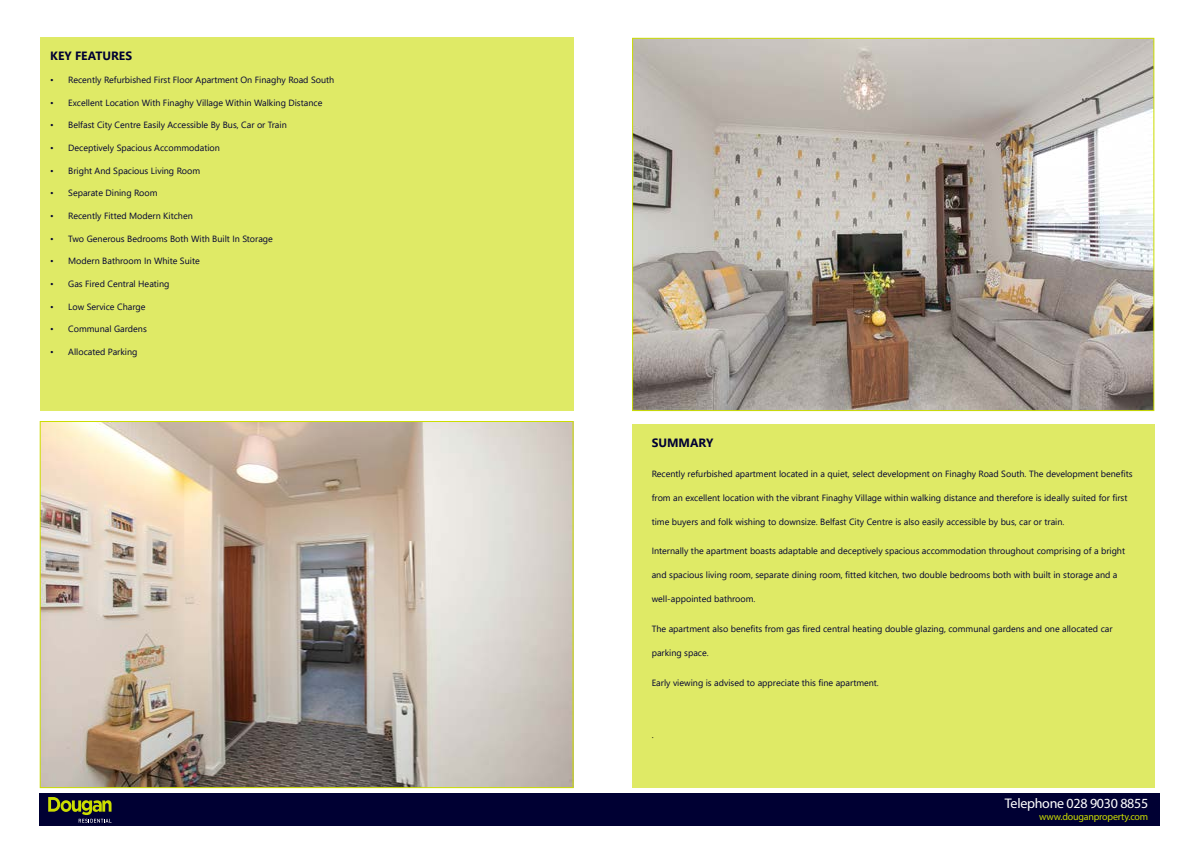
<style>
.page{position:relative;width:1191px;height:842px;background:#fff}
.page>*{position:absolute;margin:0;border:0;box-sizing:border-box;transform-origin:0 0}
.t1{font:14px "Myriad Pro";letter-spacing:-.02em;color:#fff}
.t2{font:700 12px "Segoe UI";color:#003}
.t3{font:10px "Myriad Pro";letter-spacing:-.02em;color:#cbdd00}
.t4{font:9px "Segoe UI";color:#003}
.t5{font:9px "Segoe UI";color:#000}
</style>
<div class="page">
<img style="left:42px;top:423px;width:529px;height:363px">
<img style="left:634px;top:40px;width:518px;height:369px">
<div style="left:40px;top:794px;width:1119px;height:32px;background:#003"></div>
<svg style="left:48px;top:797px;width:63px;height:26px"></svg>
<div style="left:40px;top:38px;width:533px;height:373px;background:#dfea66"></div>
<div style="left:632px;top:424px;width:522px;height:364px;background:#dfea66"></div>
<h2 class="t2" style="left:50px;top:45px;width:83px">KEY FEATURES</h2>
<p class="t4" style="left:50px;top:71px;width:286px">• Recently Refurbished First Floor Apartment On Finaghy Road South</p>
<p class="t4" style="left:50px;top:94px;width:274px">• Excellent Location With Finaghy Village Within Walking Distance</p>
<p class="t4" style="left:50px;top:117px;width:238px">• Belfast City Centre Easily Accessible By Bus, Car or Train</p>
<p class="t4" style="left:50px;top:139px;width:171px">• Deceptively Spacious Accommodation</p>
<p class="t4" style="left:50px;top:162px;width:151px">• Bright And Spacious Living Room</p>
<p class="t4" style="left:50px;top:185px;width:109px">• Separate Dining Room</p>
<p class="t4" style="left:50px;top:207px;width:144px">• Recently Fitted Modern Kitchen</p>
<p class="t4" style="left:50px;top:230px;width:224px">• Two Generous Bedrooms Both With Built In Storage</p>
<p class="t4" style="left:50px;top:253px;width:151px">• Modern Bathroom In White Suite</p>
<p class="t4" style="left:50px;top:275px;width:121px">• Gas Fired Central Heating</p>
<p class="t4" style="left:50px;top:298px;width:97px">• Low Service Charge</p>
<p class="t4" style="left:50px;top:321px;width:98px">• Communal Gardens</p>
<p class="t4" style="left:50px;top:343px;width:89px">• Allocated Parking</p>
<h2 class="t2" style="left:651px;top:431px;width:63px">SUMMARY</h2>
<p class="t4" style="left:651px;top:465px;width:482px">Recently refurbished apartment located in a quiet, select development on Finaghy Road South. The development benefits</p>
<p class="t4" style="left:651px;top:489px;width:477px">from an excellent location with the vibrant Finaghy Village within walking distance and therefore is ideally suited for first</p>
<p class="t4" style="left:651px;top:513px;width:414px">time buyers and folk wishing to downsize. Belfast City Centre is also easily accessible by bus, car or train.</p>
<p class="t4" style="left:651px;top:543px;width:475px">Internally the apartment boasts adaptable and deceptively spacious accommodation throughout comprising of a bright</p>
<p class="t4" style="left:651px;top:567px;width:467px">and spacious living room, separate dining room, fitted kitchen, two double bedrooms both with built in storage and a</p>
<p class="t4" style="left:651px;top:591px;width:105px">well-appointed bathroom.</p>
<p class="t4" style="left:651px;top:620px;width:462px">The apartment also benefits from gas fired central heating double glazing, communal gardens and one allocated car</p>
<p class="t4" style="left:651px;top:644px;width:59px">parking space.</p>
<p class="t4" style="left:651px;top:674px;width:229px">Early viewing is advised to appreciate this fine apartment.</p>
<p class="t5" style="left:651px;top:726px;width:3px">.</p>
<h1 class="t1" style="left:1005px;top:795px;width:145px">Telephone 028 9030 8855</h1>
<p class="t3" style="left:1039px;top:811px;width:110px">www.douganproperty.com</p>
</div>
